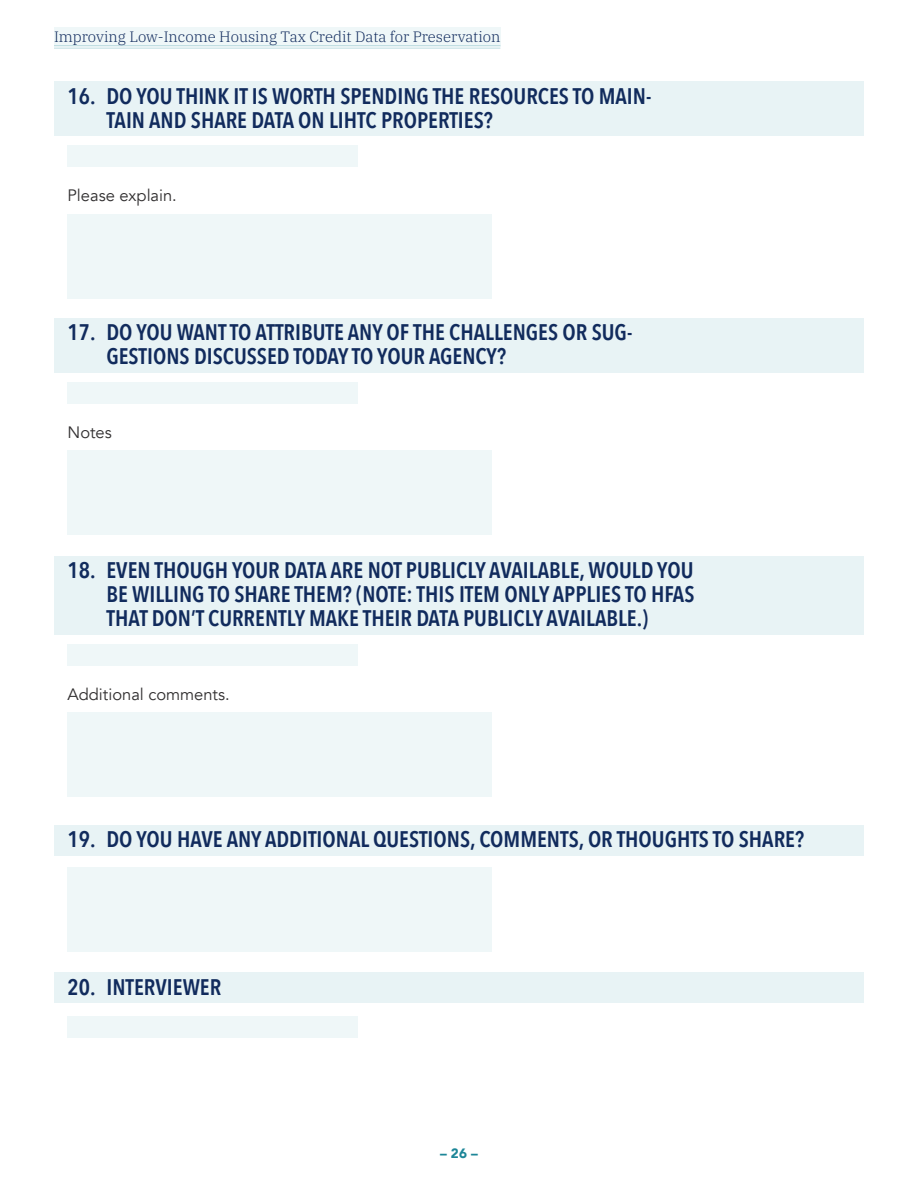
<style>
.page{position:relative;width:918px;height:1188px;background:#fff}
.page>*{position:absolute;margin:0;border:0;box-sizing:border-box;transform-origin:0 0}
.t1{font:600 22.5px/24px "Avenir Next Condensed";color:#112b5d}
.Align_Left_11pt_Size{font:16.5px "Avenir";color:#312f30}
.t2{font:300 15px "IBM Plex Serif";color:#112b5d}
.t3{font:900 13.5px "Avenir";color:#1d8698}
</style>
<div class="page">
<div style="left:54px;top:27px;width:446px;height:19px;background:#eff7f8"></div>
<hr style="left:54px;top:45px;width:446px;height:1px;background:#bbdbe0">
<hr style="left:54px;top:48px;width:446px;height:1px;background:#bbdbe0">
<div style="left:54px;top:318px;width:810px;height:54px;background:#e8f3f5"></div>
<div style="left:68px;top:382px;width:290px;height:22px;background:#eff7f8"></div>
<div style="left:68px;top:451px;width:424px;height:84px;background:#eff7f8"></div>
<div style="left:68px;top:146px;width:290px;height:21px;background:#eff7f8"></div>
<div style="left:68px;top:214px;width:424px;height:84px;background:#eff7f8"></div>
<div style="left:54px;top:81px;width:810px;height:55px;background:#e8f3f5"></div>
<div style="left:54px;top:556px;width:810px;height:78px;background:#e8f3f5"></div>
<div style="left:68px;top:644px;width:290px;height:22px;background:#eff7f8"></div>
<div style="left:68px;top:713px;width:424px;height:84px;background:#eff7f8"></div>
<div style="left:54px;top:825px;width:810px;height:31px;background:#e8f3f5"></div>
<div style="left:68px;top:868px;width:424px;height:84px;background:#eff7f8"></div>
<div style="left:54px;top:972px;width:810px;height:31px;background:#e8f3f5"></div>
<div style="left:68px;top:1016px;width:290px;height:22px;background:#eff7f8"></div>
<p class="t2" style="left:54px;top:26px;width:448px">Improving Low-Income Housing Tax Credit Data for Preservation</p>
<p class="t1" style="left:106px;top:83px;width:546px;text-indent:-39px">16. DO YOU THINK IT IS WORTH SPENDING THE RESOURCES TO MAIN-<br>TAIN AND SHARE DATA ON LIHTC PROPERTIES?</p>
<p class="Align_Left_11pt_Size" style="left:68px;top:186px;width:111px">Please explain.</p>
<p class="t1" style="left:106px;top:320px;width:527px;text-indent:-39px">17. DO YOU WANT TO ATTRIBUTE ANY OF THE CHALLENGES OR SUG-<br>GESTIONS DISCUSSED TODAY TO YOUR AGENCY?</p>
<p class="Align_Left_11pt_Size" style="left:68px;top:422px;width:46px">Notes</p>
<p class="t1" style="left:106px;top:558px;width:589px;text-align:justify;text-indent:-39px">18. EVEN THOUGH YOUR DATA ARE NOT PUBLICLY AVAILABLE, WOULD YOU BE WILLING TO SHARE THEM? (NOTE: THIS ITEM ONLY APPLIES TO HFAS THAT DON’T CURRENTLY MAKE THEIR DATA PUBLICLY AVAILABLE.)</p>
<p class="Align_Left_11pt_Size" style="left:68px;top:684px;width:164px">Additional comments.</p>
<p class="t1" style="left:68px;top:827px;width:738px">19. DO YOU HAVE ANY ADDITIONAL QUESTIONS, COMMENTS, OR THOUGHTS TO SHARE?</p>
<p class="t1" style="left:68px;top:974px;width:155px">20. INTERVIEWER</p>
<p class="t3" style="left:440px;top:1141px;width:39px">– 26 –</p>
</div>
